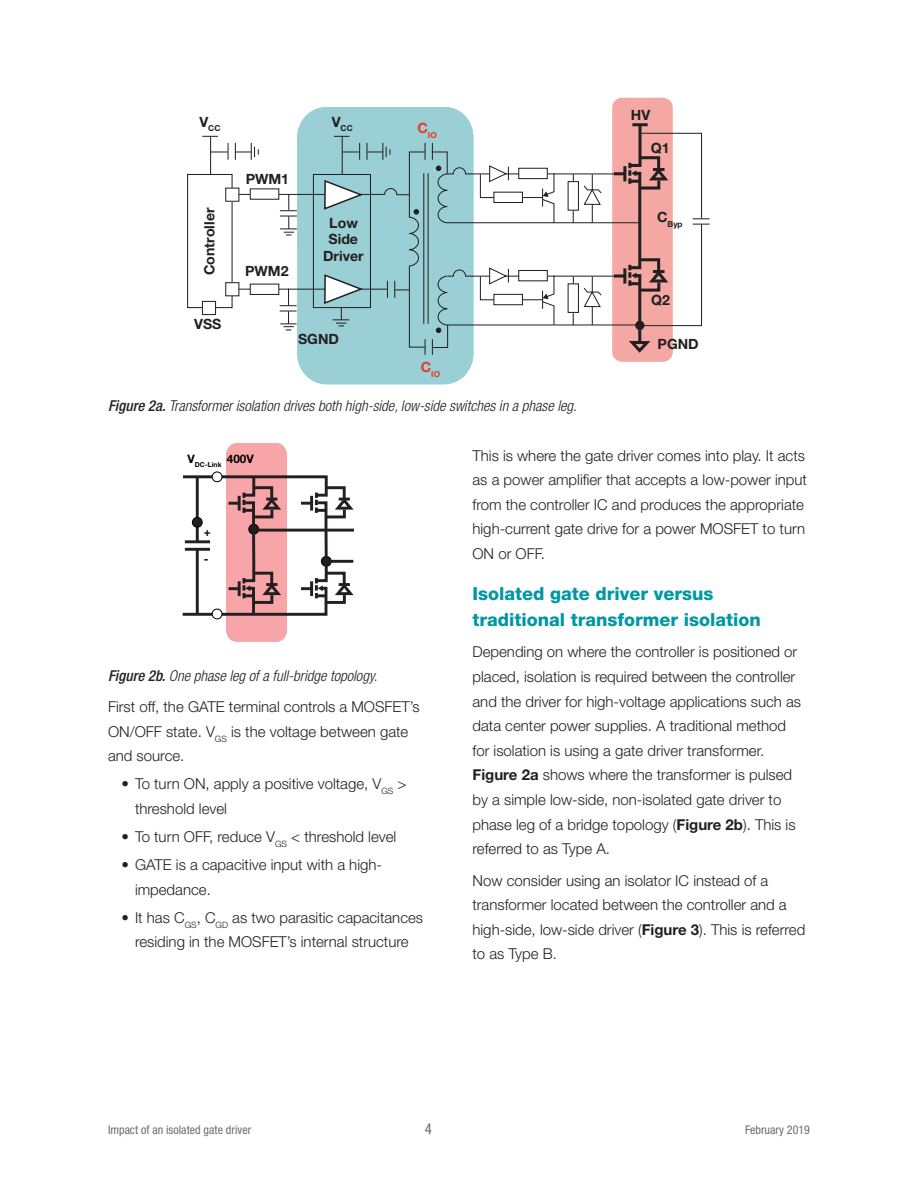
<style>
.page{position:relative;width:918px;height:1188px;background:#fff}
.page>*{position:absolute;margin:0;border:0;box-sizing:border-box;transform-origin:0 0}
.t1{font:800 18px/26.1px "Helvetica Neue LT Std";color:#0097a4}
.t2{font:300 15px/24.6px "Helvetica Neue LT Std";color:#231f20}
.t3{font:italic 300 condensed 15px "Helvetica Neue LT Std";color:#231f20}
.t4{font:condensed 15px "Helvetica Neue LT Std";color:#6c6d70}
.t5{font:700 14.1px/16.8px "Helvetica Neue LT Std";color:#231f20;text-align:center}
.t6{font:condensed 12px "Helvetica Neue LT Std";color:#6c6d70}
.t7{font:700 11.7px "Helvetica Neue LT Std";color:#000}
.t8{font:700 8.25px "Helvetica Neue LT Std";color:#231f20}
.t9{font:700 8.25px "Helvetica Neue LT Std";color:#ee3624}
.t10{font:700 6.75px "Helvetica Neue LT Std";color:#000}
.s1{font-weight:500}
.s2{font-weight:500;font-style:italic;font-stretch:condensed}
.s3{font-style:italic;font-stretch:condensed}
.s4{font-weight:700}
</style>
<div class="page">
<div style="left:612px;top:98px;width:61px;height:264px;background:#f5a8a3;border-radius:10px"></div>
<div style="left:297px;top:107px;width:176px;height:277px;background:#9ad0d5"></div>
<svg style="left:202px;top:136px;width:16px;height:1px"></svg>
<hr style="left:210px;top:136px;width:1px;height:38px;background:#231f20">
<div style="left:187px;top:174px;width:46px;height:134px;border:1px solid #231f20"></div>
<div style="left:313px;top:174px;width:58px;height:134px;border:1px solid #231f20"></div>
<svg style="left:211px;top:143px;width:18px;height:17px"></svg>
<svg style="left:235px;top:143px;width:24px;height:17px"></svg>
<svg style="left:280px;top:195px;width:17px;height:40px"></svg>
<svg style="left:280px;top:290px;width:17px;height:40px"></svg>
<hr style="left:239px;top:289px;width:148px;height:1px;background:#231f20">
<hr style="left:239px;top:194px;width:146px;height:1px;background:#231f20">
<svg style="left:323px;top:122px;width:387px;height:233px"></svg>
<div style="left:226px;top:188px;width:13px;height:13px;background:#fff"></div>
<div style="left:225px;top:188px;width:14px;height:14px;border:1px solid #231f20"></div>
<div style="left:226px;top:283px;width:13px;height:13px;background:#fff"></div>
<div style="left:225px;top:282px;width:14px;height:14px;border:1px solid #231f20"></div>
<div style="left:202px;top:301px;width:14px;height:14px;background:#fff"></div>
<div style="left:202px;top:301px;width:14px;height:14px;border:1px solid #231f20"></div>
<div style="left:250px;top:189px;width:29px;height:10px;background:#fff"></div>
<div style="left:250px;top:188px;width:29px;height:12px;border:1px solid #231f20"></div>
<div style="left:250px;top:284px;width:29px;height:10px;background:#fff"></div>
<div style="left:250px;top:284px;width:29px;height:11px;border:1px solid #231f20"></div>
<svg style="left:182px;top:443px;width:172px;height:199px"></svg>
<hr style="left:196px;top:477px;width:3px;height:65px;background:#231f20">
<hr style="left:196px;top:548px;width:3px;height:65px;background:#231f20">
<hr style="left:255px;top:529px;width:99px;height:3px;background:#231f20">
<hr style="left:326px;top:560px;width:27px;height:3px;background:#231f20">
<hr style="left:185px;top:540px;width:25px;height:3px;background:#231f20">
<hr style="left:185px;top:548px;width:25px;height:3px;background:#231f20">
<div style="left:192px;top:517px;width:10px;height:10px;background:#231f20;border-radius:50%"></div>
<div style="left:192px;top:517px;width:10px;height:11px;border:1px solid #000;border-radius:50%"></div>
<div style="left:212px;top:472px;width:10px;height:10px;background:#fff;border-radius:50%"></div>
<div style="left:212px;top:471px;width:10px;height:11px;border:1px solid #000;border-radius:50%"></div>
<div style="left:212px;top:609px;width:10px;height:10px;background:#fff;border-radius:50%"></div>
<div style="left:212px;top:609px;width:10px;height:10px;border:1px solid #000;border-radius:50%"></div>
<p class="t8" style="left:199px;top:123px;width:23px"><sup>V</sup>CC</p>
<p class="t5" style="left:201px;top:275px;width:69px;rotate:-90deg">Controller</p>
<p class="t5" style="left:194px;top:315px;width:29px">VSS</p>
<p class="t5" style="left:246px;top:170px;width:45px">PWM1</p>
<p class="t5" style="left:245px;top:263px;width:45px">PWM2</p>
<p class="t8" style="left:332px;top:123px;width:23px"><sup>V</sup>CC</p>
<p class="t9" style="left:417px;top:130px;width:21px"><sup>C</sup>IO</p>
<p class="t5" style="left:323px;top:214px;width:42px">Low<br>Side<br>Driver</p>
<p class="t5" style="left:298px;top:330px;width:42px">SGND</p>
<p class="t9" style="left:421px;top:369px;width:21px"><sup>C</sup>IO</p>
<p class="t3" style="left:108px;top:397px;width:470px"><span class="s1">Figure 2a.</span> Transformer isolation drives both high-side, low-side switches in a phase leg.</p>
<p class="t5" style="left:631px;top:106px;width:21px">HV</p>
<p class="t5" style="left:651px;top:139px;width:20px">Q1</p>
<p class="t8" style="left:657px;top:219px;width:27px"><sup>C</sup>Byp</p>
<p class="t5" style="left:651px;top:291px;width:20px">Q2</p>
<p class="t5" style="left:658px;top:336px;width:43px">PGND</p>
<p class="t10" style="left:188px;top:460px;width:68px"><sup>V</sup>DC-Link <sup>400V</sup></p>
<p class="t7" style="left:204px;top:525px;width:9px">+</p>
<p class="t7" style="left:204px;top:552px;width:6px">-</p>
<p class="t2" style="left:108px;top:659px;width:313px;line-height:31.5px"><span class="s2">Figure 2b.</span> <span class="s3">One phase leg of a full-bridge topology.<br></span>First off, the GATE terminal controls a MOSFET’s</p>
<p class="t2" style="left:108px;top:719px;width:302px">ON/OFF state. V<sub>GS</sub> is the voltage between gate and source.</p>
<p class="t2" style="left:135px;top:771px;width:273px;text-indent:-14px">• To turn ON, apply a positive voltage, V<sub>GS</sub> &gt; threshold level</p>
<p class="t2" style="left:122px;top:824px;width:276px">• To turn OFF, reduce V<sub>GS</sub> &lt; threshold level</p>
<p class="t2" style="left:135px;top:852px;width:249px;text-indent:-14px">• GATE is a capacitive input with a high&shy;impedance.</p>
<p class="t2" style="left:122px;top:905px;width:303px;text-align:center">• It has C<sub>GS</sub>, C<sub>GD</sub> as two parasitic capacitances residing in the MOSFET’s internal structure</p>
<p class="t2" style="left:472px;top:443px;width:336px">This is where the gate driver comes into play. It acts as a power amplifier that accepts a low-power input from the controller IC and produces the appropriate high-current gate drive for a power MOSFET to turn ON or OFF.</p>
<p class="t1" style="left:472px;top:580px;width:290px">Isolated gate driver versus traditional transformer isolation</p>
<p class="t2" style="left:472px;top:639px;width:330px">Depending on where the controller is positioned or placed, isolation is required between the controller and the driver for high-voltage applications such as data center power supplies. A traditional method for isolation is using a gate driver transformer.<br><span class="s4">Figure 2a</span> shows where the transformer is pulsed by a simple low-side, non-isolated gate driver to phase leg of a bridge topology (<span class="s4">Figure 2b</span>). This is referred to as Type A.</p>
<p class="t2" style="left:472px;top:868px;width:334px">Now consider using an isolator IC instead of a transformer located between the controller and a high-side, low-side driver (<span class="s4">Figure 3</span>). This is referred to as Type B.</p>
<p class="t6" style="left:108px;top:1123px;width:145px">Impact of an isolated gate driver</p>
<p class="t4" style="left:425px;top:1120px;width:9px">4</p>
<p class="t6" style="left:745px;top:1123px;width:66px">February 2019</p>
</div>
